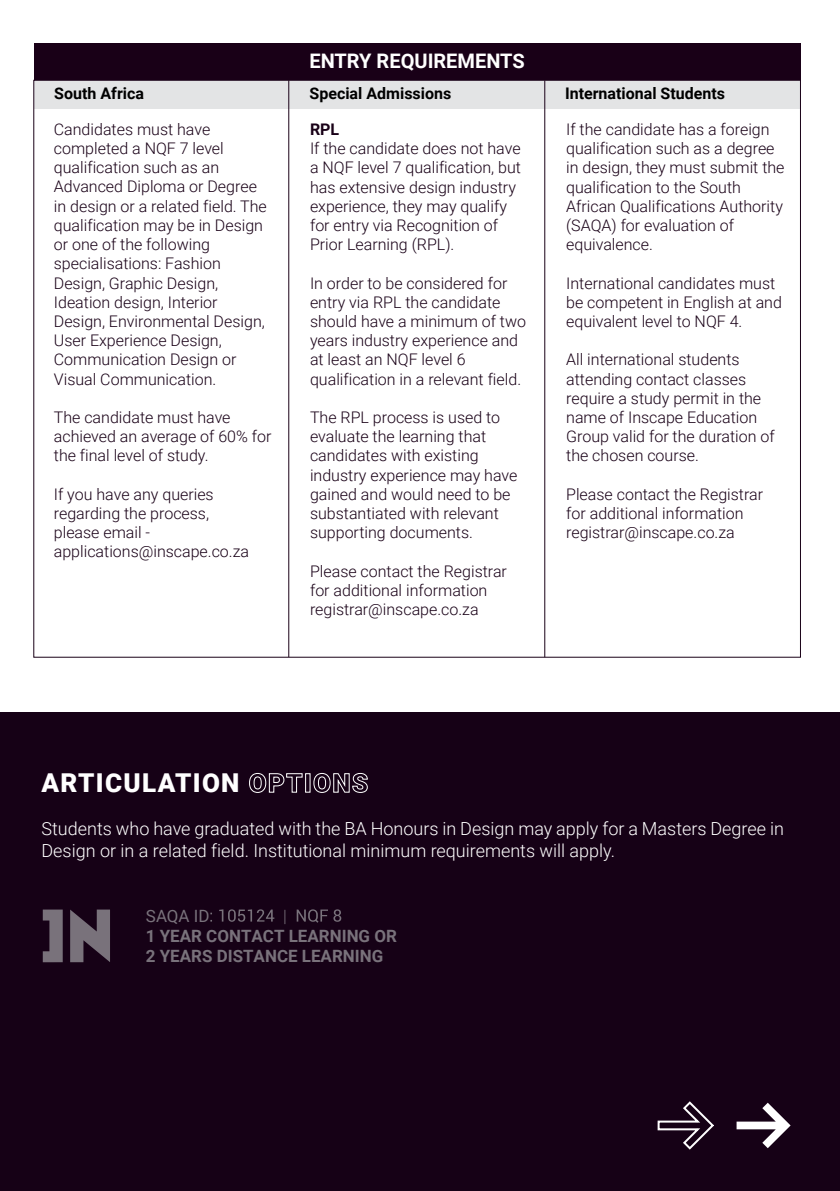
<style>
.page{position:relative;width:840px;height:1191px;background:#fff}
.page>*{position:absolute;margin:0;border:0;box-sizing:border-box;transform-origin:0 0}
.t1{font:900 26px "Roboto";letter-spacing:.05em;color:#fff}
.t2{font:700 20px "Roboto";color:#fff}
.t3{font:300 18px/21.6px "Roboto";color:#fff}
.t4{font:700 17px/20.4px "Roboto";color:#b9bbbd}
.t5{font:17px "Roboto";color:#b9bbbd}
.t6{font:300 17px "Roboto";color:#b9bbbd}
.t7{font:300 16px/19.2px "Roboto";color:#190017}
.t8{font:700 16px "Roboto";color:#000}
.t9{font:700 16px "Roboto";color:#190017}
</style>
<div class="page">
<div style="left:0;top:712px;width:839px;height:479px;background:#160116"></div>
<div style="left:34px;top:80px;width:766px;height:29px;background:#e3e4e5"></div>
<div style="left:34px;top:43px;width:766px;height:37px;background:#190017"></div>
<hr style="left:288px;top:80px;width:1px;height:577px;background:#190017">
<hr style="left:544px;top:80px;width:1px;height:577px;background:#190017">
<svg style="left:70px;top:909px;width:40px;height:53px"></svg>
<svg style="left:43px;top:909px;width:20px;height:53px"></svg>
<svg style="left:210px;top:909px;width:64px;height:12px"></svg>
<svg style="left:296px;top:909px;width:45px;height:13px"></svg>
<svg style="left:657px;top:1101px;width:57px;height:49px"></svg>
<svg style="left:736px;top:1102px;width:54px;height:46px"></svg>
<svg style="left:249px;top:772px;width:54px;height:21px"></svg>
<div style="left:305px;top:773px;width:5px;height:19px;border:1px solid #fff"></div>
<svg style="left:313px;top:772px;width:55px;height:21px"></svg>
<p class="t2" style="left:309px;top:47px;width:217px">ENTRY REQUIREMENTS</p>
<p class="t8" style="left:54px;top:82px;width:91px">South Africa</p>
<p class="t8" style="left:309px;top:82px;width:143px">Special Admissions</p>
<p class="t8" style="left:564px;top:82px;width:161px">International Students</p>
<p class="t7" style="left:54px;top:119px;width:214px">Candidates must have completed a NQF 7 level qualification such as an<br>Advanced Diploma or Degree in design or a related field. The qualification may be in Design or one of the following specialisations: Fashion<br>Design, Graphic Design,<br>Ideation design, Interior<br>Design, Environmental Design,<br>User Experience Design,<br>Communication Design or<br>Visual Communication.</p>
<p class="t7" style="left:54px;top:407px;width:219px">The candidate must have achieved an average of 60% for the final level of study.</p>
<p class="t7" style="left:54px;top:484px;width:197px">If you have any queries regarding the process, please email - applications@inscape.co.za</p>
<p class="t7" style="left:566px;top:119px;width:220px">If the candidate has a foreign qualification such as a degree in design, they must submit the qualification to the South<br>African Qualifications Authority (SAQA) for evaluation of equivalence.</p>
<p class="t7" style="left:566px;top:273px;width:217px">International candidates must be competent in English at and equivalent level to NQF 4.</p>
<p class="t7" style="left:566px;top:349px;width:210px">All international students attending contact classes require a study permit in the name of Inscape Education<br>Group valid for the duration of the chosen course.</p>
<p class="t7" style="left:566px;top:484px;width:198px">Please contact the Registrar for additional information registrar@inscape.co.za</p>
<p class="t9" style="left:310px;top:118px;width:31px">RPL</p>
<p class="t7" style="left:310px;top:138px;width:212px">If the candidate does not have a NQF level 7 qualification, but has extensive design industry experience, they may qualify for entry via Recognition of<br>Prior Learning (RPL).</p>
<p class="t7" style="left:310px;top:273px;width:217px">In order to be considered for entry via RPL the candidate should have a minimum of two years industry experience and at least an NQF level 6 qualification in a relevant field.</p>
<p class="t7" style="left:310px;top:407px;width:209px">The RPL process is used to evaluate the learning that candidates with existing industry experience may have gained and would need to be substantiated with relevant supporting documents.</p>
<p class="t7" style="left:310px;top:561px;width:198px">Please contact the Registrar for additional information registrar@inscape.co.za</p>
<h1 class="t1" style="left:41px;top:764px;width:199px">ARTICULATION</h1>
<p class="t3" style="left:41px;top:817px;width:743px">Students who have graduated with the BA Honours in Design may apply for a Masters Degree in<br>Design or in a related field. Institutional minimum requirements will apply.</p>
<p class="t5" style="left:146px;top:903px;width:65px">SAQA ID</p>
<p class="t6" style="left:283px;top:903px;width:5px">|</p>
<p class="t4" style="left:146px;top:925px;width:252px">1 YEAR CONTACT LEARNING OR<br>2 YEARS DISTANCE LEARNING</p>
</div>
